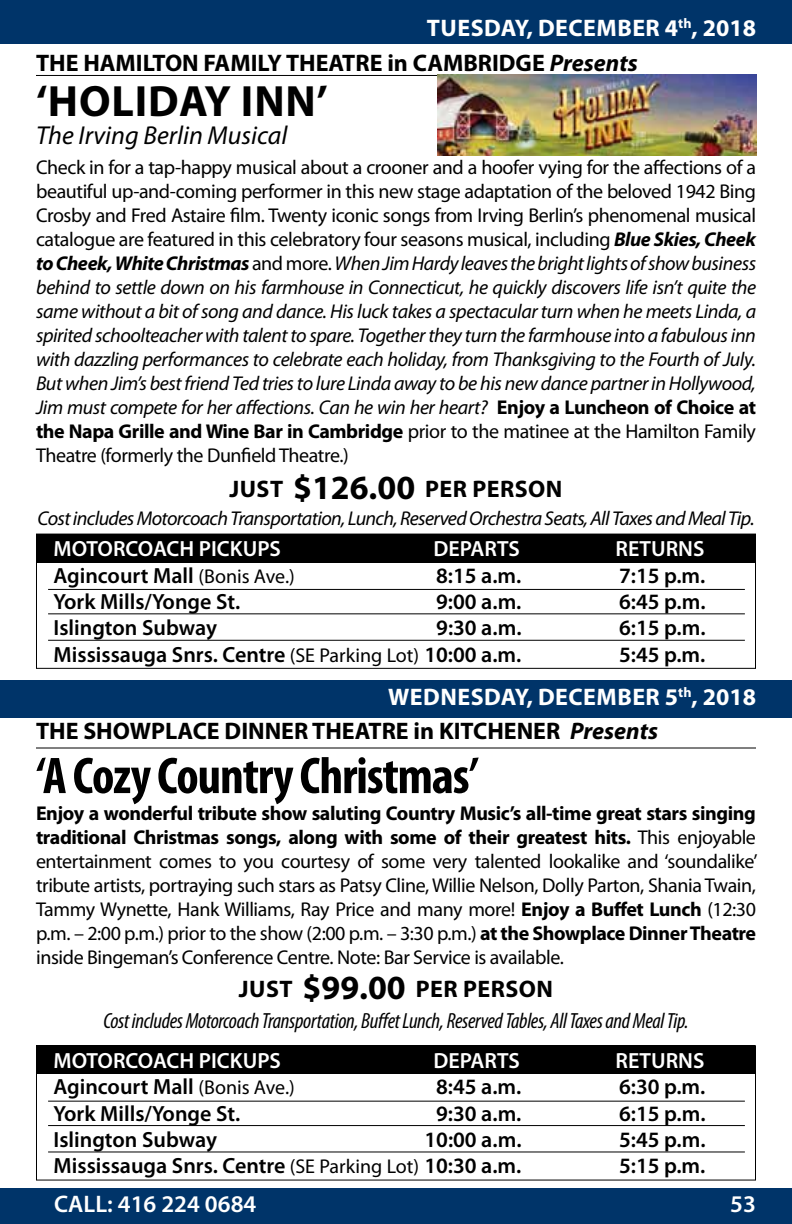
<style>
.page{position:relative;width:792px;height:1224px;background:#fff}
.page>*{position:absolute;margin:0;border:0;box-sizing:border-box;transform-origin:0 0}
.t1{font:700 condensed 52px "Myriad Pro";letter-spacing:-.02em;color:#000}
.t2{font:700 44px "Myriad Pro";color:#000}
.t3{font:italic 26px "Myriad Pro";color:#000}
.t4{font:700 24px "Myriad Pro";color:#000}
.t5{font:700 24px "Myriad Pro";color:#fff}
.t6{font:600 24px "Myriad Pro";color:#fff}
.t7{font:600 22px "Myriad Pro";color:#000}
.t8{font:italic condensed 22px "Myriad Pro";letter-spacing:-.015em;color:#000}
.t9{font:600 22px "Myriad Pro";color:#fff}
.t10{font:italic 20px/24px "Myriad Pro";letter-spacing:-.03em;color:#000;text-align:justify}
.t11{font:20px/24px "Myriad Pro";letter-spacing:-.02em;color:#000;text-align:justify}
.s1{font-style:italic}
.s2{font-style:normal}
.s3{font-weight:700}
.s4{font-weight:700;font-style:normal}
.s5{font-size:34px}
.s6{font-weight:400;font-size:20px}
</style>
<div class="page">
<div style="left:0;top:0;width:792px;height:44px;background:#003469"></div>
<div style="left:0;top:1188px;width:792px;height:36px;background:#003469"></div>
<div style="left:0;top:680px;width:792px;height:38px;background:#003469"></div>
<hr style="left:36px;top:75px;width:720px;height:1px;background:#000">
<div style="left:36px;top:534px;width:720px;height:28px;background:#000"></div>
<hr style="left:48px;top:589px;width:697px;height:1px;background:#000">
<hr style="left:48px;top:613px;width:697px;height:1px;background:#000">
<hr style="left:48px;top:640px;width:697px;height:1px;background:#000">
<hr style="left:36px;top:748px;width:720px;height:1px;background:#000">
<div style="left:36px;top:1045px;width:720px;height:136px;border:1px solid #000"></div>
<div style="left:36px;top:1046px;width:720px;height:28px;background:#000"></div>
<hr style="left:48px;top:1101px;width:697px;height:1px;background:#000">
<hr style="left:48px;top:1125px;width:697px;height:1px;background:#000">
<hr style="left:48px;top:1151px;width:697px;height:1px;background:#000">
<img style="left:438px;top:75px;width:318px;height:81px">
<p class="t5" style="left:527px;top:12px;width:45px">, December</p>
<p class="t5" style="left:665px;top:12px;width:93px">4<sup>th</sup>, 2018</p>
<p class="t4" style="left:36px;top:47px;width:603px">THE HAMILTON FAMILY THEATRE in CAMBRIDGE <span class="s1">Presents</span></p>
<h2 class="t2" style="left:36px;top:73px;width:70px">‘Holiday</h2>
<h2 class="t2" style="left:241px;top:73px;width:88px">Inn’</h2>
<h3 class="t3" style="left:36px;top:120px;width:253px">The Irving Berlin Musical</h3>
<p class="t10" style="left:36px;top:155px;width:722px"><span class="s2">Check in for a tap-happy musical about a crooner and a hoofer vying for the affections of a beautiful up-and-coming performer in this new stage adaptation of the beloved 1942 Bing Crosby and Fred Astaire film. Twenty iconic songs from Irving Berlin’s phenomenal musical catalogue are featured in this celebratory four seasons musical, including</span> <span class="s3">Blue Skies, Cheek to Cheek, White Christmas</span> <span class="s2">andmore.</span>When Jim Hardy leaves the bright lights of show business behind to settle down on his farmhouse in Connecticut, he quickly discovers life isn’t quite the same without a bit of song and dance. His luck takes a spectacular turn when he meets Linda, a spirited schoolteacher with talent to spare. Together they turn the farmhouse into a fabulous inn with dazzling performances to celebrate each holiday, from Thanksgiving to the Fourth of July.<br>But when Jim’s best friend Ted tries to lure Linda away to be his new dance partner in Hollywood, Jim must compete for her affections. Can he win her heart? <span class="s4">Enjoy a Luncheon of Choice at the Napa Grille and Wine Bar in Cambridge</span> <span class="s2">prior to the matinee at the Hamilton Family Theatre (formerly the DunfieldTheatre.)</span></p>
<p class="t4" style="left:229px;top:473px;width:273px">Just <span class="s5">$126.00</span> Per Person</p>
<p class="t10" style="left:37px;top:506px;width:719px">Cost includes Motorcoach Transportation, Lunch, Reserved Orchestra Seats, All Taxes and Meal Tip.</p>
<p class="t9" style="left:54px;top:535px;width:229px">MOTORCOACH PICKUPS</p>
<p class="t9" style="left:434px;top:535px;width:88px">DEPARTS</p>
<p class="t9" style="left:616px;top:535px;width:91px">RETURNS</p>
<p class="t7" style="left:54px;top:561px;width:243px">Agincourt Mall <span class="s6">(Bonis Ave.)</span></p>
<p class="t7" style="left:436px;top:561px;width:87px">8:15 a.m.</p>
<p class="t7" style="left:619px;top:561px;width:88px">7:15 p.m.</p>
<p class="t7" style="left:54px;top:588px;width:188px">York Mills/Yonge St.</p>
<p class="t7" style="left:436px;top:588px;width:87px">9:00 a.m.</p>
<p class="t7" style="left:619px;top:588px;width:88px">6:45 p.m.</p>
<p class="t7" style="left:54px;top:614px;width:165px">Islington Subway</p>
<p class="t7" style="left:436px;top:614px;width:87px">9:30 a.m.</p>
<p class="t7" style="left:619px;top:614px;width:88px">6:15 p.m.</p>
<p class="t7" style="left:54px;top:640px;width:469px">Mississauga Snrs. Centre <span class="s6">(SE Parking Lot)</span> 10:00 a.m.</p>
<p class="t7" style="left:619px;top:640px;width:88px">5:45 p.m.</p>
<p class="t5" style="left:388px;top:681px;width:38px">Wednesday</p>
<p class="t5" style="left:427px;top:12px;width:30px">Tuesday</p>
<p class="t5" style="left:527px;top:681px;width:45px">, December</p>
<p class="t5" style="left:665px;top:681px;width:93px">5<sup>th</sup>, 2018</p>
<p class="t4" style="left:36px;top:716px;width:624px">THE SHOWPLACE DINNER THEATRE in KITCHENER <span class="s1">Presents</span></p>
<h1 class="t1" style="left:36px;top:743px;width:444px">‘A Cozy Country Christmas’</h1>
<p class="t11" style="left:36px;top:801px;width:723px"><span class="s3">Enjoy a wonderful tribute show saluting Country Music’s all-time great stars singing traditional Christmas songs, along with some of their greatest hits.</span> This enjoyable entertainment comes to you courtesy of some very talented lookalike and ‘soundalike’ tribute artists, portraying such stars as Patsy Cline, Willie Nelson, Dolly Parton, Shania Twain, Tammy Wynette, Hank Williams, Ray Price and many more! <span class="s3">Enjoy a Buffet Lunch</span> (12:30 p.m. – 2:00 p.m.) prior to the show (2:00 p.m. – 3:30 p.m.) <span class="s3">at the Showplace Dinner Theatre </span>inside Bingeman’s Conference Centre. Note: Bar Service is available.</p>
<p class="t4" style="left:239px;top:973px;width:255px">Just <span class="s5">$99.00</span> Per Person</p>
<p class="t8" style="left:103px;top:1007px;width:587px">Cost includes Motorcoach Transportation, Buffet Lunch, Reserved Tables, All Taxes and Meal Tip.</p>
<p class="t9" style="left:54px;top:1046px;width:229px">MOTORCOACH PICKUPS</p>
<p class="t9" style="left:434px;top:1046px;width:88px">DEPARTS</p>
<p class="t9" style="left:616px;top:1046px;width:91px">RETURNS</p>
<p class="t7" style="left:54px;top:1073px;width:243px">Agincourt Mall <span class="s6">(Bonis Ave.)</span></p>
<p class="t7" style="left:436px;top:1073px;width:87px">8:45 a.m.</p>
<p class="t7" style="left:619px;top:1073px;width:88px">6:30 p.m.</p>
<p class="t7" style="left:54px;top:1099px;width:188px">York Mills/Yonge St.</p>
<p class="t7" style="left:436px;top:1099px;width:87px">9:30 a.m.</p>
<p class="t7" style="left:619px;top:1099px;width:88px">6:15 p.m.</p>
<p class="t7" style="left:54px;top:1126px;width:165px">Islington Subway</p>
<p class="t7" style="left:424px;top:1126px;width:99px">10:00 a.m.</p>
<p class="t7" style="left:619px;top:1126px;width:88px">5:45 p.m.</p>
<p class="t7" style="left:54px;top:1152px;width:469px">Mississauga Snrs. Centre <span class="s6">(SE Parking Lot)</span> 10:30 a.m.</p>
<p class="t7" style="left:619px;top:1152px;width:88px">5:15 p.m.</p>
<p class="t6" style="left:54px;top:1189px;width:204px">CALL: 416 224 0684</p>
<p class="t6" style="left:730px;top:1189px;width:27px">53</p>
</div>
